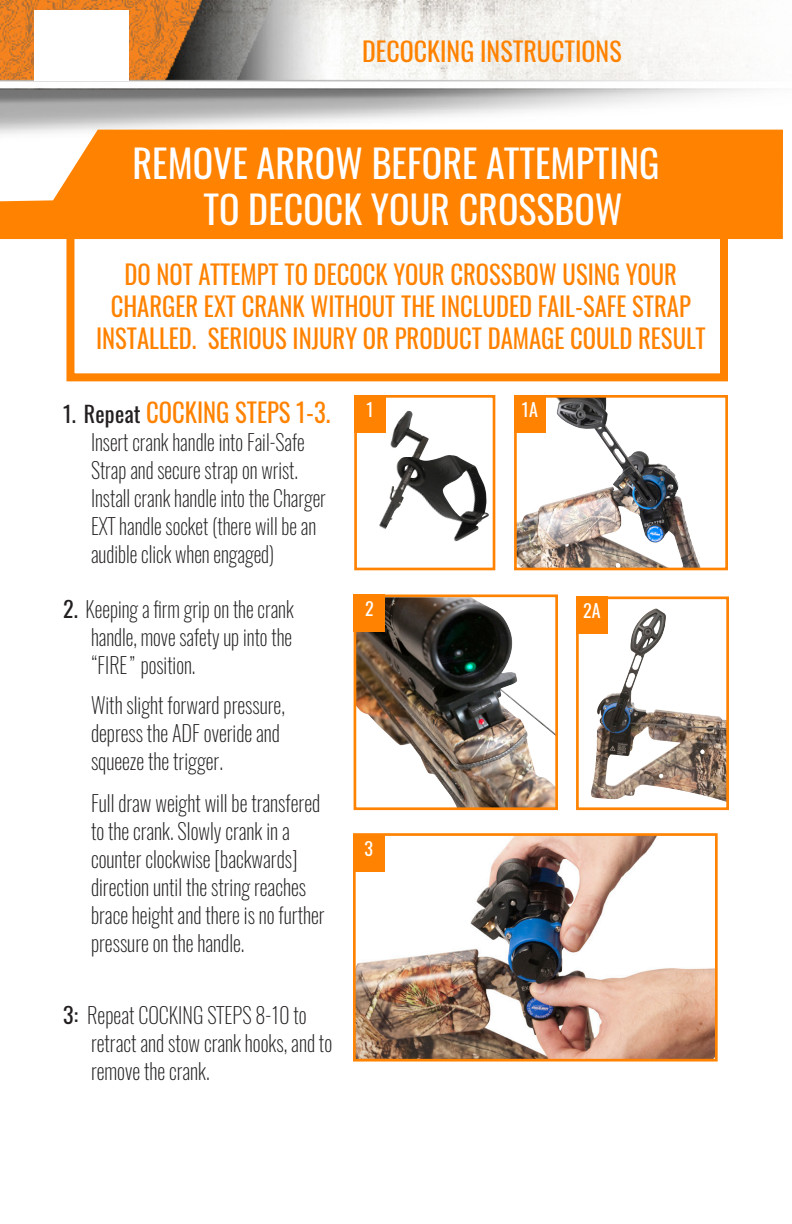
<style>
.page{position:relative;width:792px;height:1224px;background:#fff}
.page>*{position:absolute;margin:0;border:0;box-sizing:border-box;transform-origin:0 0}
.t1{font:38px/45.6px "Oswald";color:#fff}
.t2{font:26px/32px "Oswald";color:#ff8200;text-align:center;scale:.95 1}
.t3{font:26px "Oswald";color:#ff8200}
.t4{font:200 22px/28px "Oswald";color:#231f20;scale:.93 1}
.t5{font:200 22px/28px "Oswald";color:#231f20;scale:.91 1}
.t6{font:18px "Oswald";color:#fff}
.s1{font-size:22px;color:#231f20}
.s2{font-weight:400}
</style>
<div class="page">
<img style="left:0;top:0;width:783px;height:130px">
<img style="left:34px;top:10px;width:94px;height:71px">
<img style="left:379px;top:411px;width:110px;height:131px">
<div style="left:354px;top:395px;width:141px;height:175px;border:3px solid #ff8200"></div>
<img style="left:591px;top:608px;width:134px;height:194px">
<div style="left:576px;top:596px;width:153px;height:214px;border:3px solid #ff8200"></div>
<img style="left:518px;top:399px;width:182px;height:167px">
<div style="left:514px;top:395px;width:214px;height:175px;border:3px solid #ff8200"></div>
<div style="left:66px;top:205px;width:662px;height:176px;border:8px solid #ff8200"></div>
<img style="left:358px;top:598px;width:196px;height:208px">
<div style="left:354px;top:594px;width:204px;height:216px;border:3px solid #ff8200"></div>
<div style="left:354px;top:395px;width:32px;height:37px;background:#ff8200"></div>
<div style="left:576px;top:596px;width:32px;height:38px;background:#ff8200"></div>
<div style="left:514px;top:395px;width:32px;height:37px;background:#ff8200"></div>
<div style="left:354px;top:594px;width:31px;height:38px;background:#ff8200"></div>
<div style="left:0;top:130px;width:783px;height:109px;background:#ff8200"></div>
<img style="left:357px;top:837px;width:357px;height:221px">
<div style="left:353px;top:833px;width:365px;height:229px;border:3px solid #ff8200"></div>
<div style="left:354px;top:834px;width:31px;height:37px;background:#ff8200"></div>
<p class="t3" style="left:362px;top:28px;width:261px">DECOCKING INSTRUCTIONS</p>
<p class="t1" style="left:203px;top:137px;width:458px;text-indent:-71px">REMOVE ARROW BEFORE ATTEMPTING<br>TO DECOCK YOUR CROSSBOW</p>
<p class="t2" style="left:96px;top:256px;width:643px">DO NOT ATTEMPT TO DECOCK YOUR CROSSBOW USING YOUR<br>CHARGER EXT CRANK WITHOUT THE INCLUDED FAIL-SAFE STRAP<br>INSTALLED. SERIOUS INJURY OR PRODUCT DAMAGE COULD RESULT</p>
<p class="t2" style="left:63px;top:394px;width:283px"><span class="s1">1. Repeat</span> COCKING STEPS 1-3.</p>
<p class="t5" style="left:91px;top:428px;width:260px">Insert crank handle into Fail-Safe Strap and secure strap on wrist.<br>Install crank handle into the Charger EXT handle socket (there will be an audible click when engaged)</p>
<p class="t5" style="left:91px;top:595px;width:224px;text-align:justify;text-indent:-28px"><span class="s2">2.</span> Keeping a firm grip on the crank handle, move safety up into the “FIRE” position.</p>
<p class="t4" style="left:91px;top:691px;width:210px">With slight forward pressure, depress the ADF overide and squeeze the trigger.</p>
<p class="t4" style="left:91px;top:789px;width:253px">Full draw weight will be transfered to the crank. Slowly crank in a counter clockwise [backwards] direction until the string reaches brace height and there is no further pressure on the handle.</p>
<p class="t4" style="left:91px;top:1001px;width:261px;text-indent:-28px"><span class="s2">3:</span> Repeat COCKING STEPS 8-10 to retract and stow crank hooks, and to remove the crank.</p>
<p class="t6" style="left:366px;top:393px;width:9px">1</p>
<p class="t6" style="left:365px;top:593px;width:10px">2</p>
<p class="t6" style="left:365px;top:832px;width:10px">3</p>
<p class="t6" style="left:522px;top:393px;width:18px">1A</p>
<p class="t6" style="left:583px;top:595px;width:19px">2A</p>
</div>
